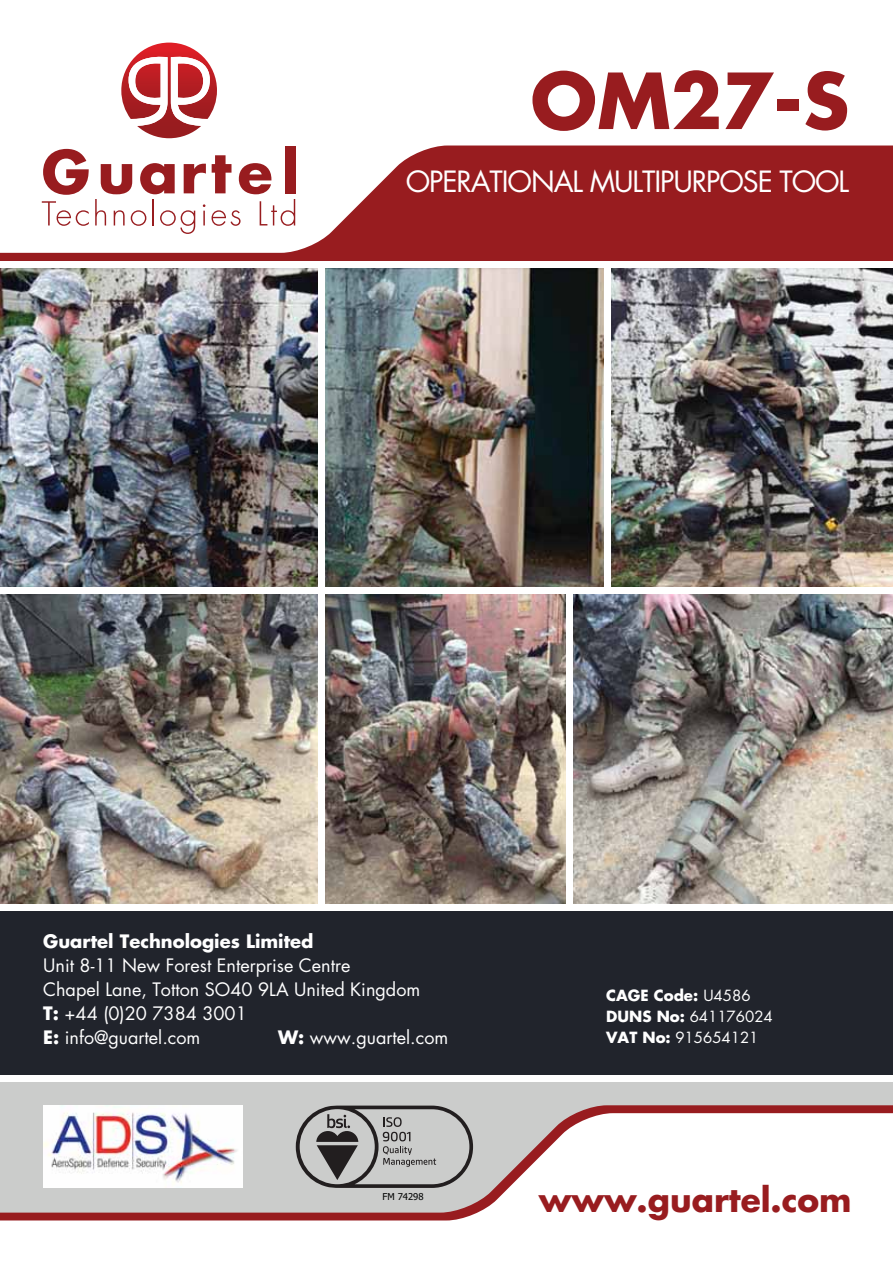
<style>
.page{position:relative;width:893px;height:1263px;background:#fff}
.page>*{position:absolute;margin:0;border:0;box-sizing:border-box;transform-origin:0 0}
.t1{font:700 75px "Futura";color:#981c1f}
.t2{font:700 32.7px "Futura";color:#981c1f}
.t3{font:28.5px "Futura";letter-spacing:-.04em;color:#fff}
.t4{font:18px/24px "Futura";color:#fff}
.t5{font:700 18px "Futura";color:#fff}
.t6{font:15px/21px "Futura";color:#fff}
.t7{font:9.45px "Tahoma";color:#020303}
.s1{font-weight:700}
</style>
<div class="page">
<svg style="left:0;top:146px;width:893px;height:115px;fill:#981c1f"></svg>
<img style="left:0;top:268px;width:893px;height:636px">
<svg style="left:0;top:1212px;width:479px;height:8px;fill:#981c1f"></svg>
<svg style="left:0;top:1082px;width:893px;height:130px;fill:#cbcccb"></svg>
<svg style="left:42px;top:201px;width:47px;height:25px"></svg>
<svg style="left:43px;top:149px;width:46px;height:46px"></svg>
<svg style="left:95px;top:163px;width:111px;height:71px"></svg>
<svg style="left:212px;top:155px;width:83px;height:71px"></svg>
<div style="left:285px;top:146px;width:10px;height:47px;background:#981c1f"></div>
<svg style="left:121px;top:43px;width:96px;height:95px"></svg>
<div style="left:0;top:587px;width:893px;height:7px;background:#fff"></div>
<div style="left:318px;top:262px;width:7px;height:646px;background:#fff"></div>
<div style="left:566px;top:591px;width:7px;height:317px;background:#fff"></div>
<div style="left:604px;top:263px;width:7px;height:329px;background:#fff"></div>
<div style="left:0;top:908px;width:893px;height:169px;background:#21242c"></div>
<div style="left:0;top:1075px;width:893px;height:7px;background:#fff"></div>
<div style="left:0;top:904px;width:893px;height:7px;background:#fff"></div>
<img style="left:44px;top:1105px;width:199px;height:83px">
<svg style="left:296px;top:1105px;width:177px;height:83px"></svg>
<h1 class="t1" style="left:530px;top:67px;width:320px">OM27-S</h1>
<h3 class="t3" style="left:406px;top:168px;width:445px">OPERATIONAL MULTIPURPOSE TOOL</h3>
<p class="t5" style="left:43px;top:933px;width:272px">Guartel Technologies Limited</p>
<p class="t4" style="left:43px;top:954px;width:378px">Unit 8-11 New Forest Enterprise Centre<br>Chapel Lane, Totton SO40 9LA United Kingdom<br><span class="s1">T:</span> +44 (0)20 7384 3001<br><span class="s1">E:</span> info@guartel.com</p>
<p class="t4" style="left:278px;top:1026px;width:172px"><span class="s1">W:</span> www.guartel.com</p>
<p class="t7" style="left:382px;top:1191px;width:43px">FM 74298</p>
<p class="t6" style="left:606px;top:987px;width:168px"><span class="s1">CAGE Code:</span> U4586<br><span class="s1">DUNS No:</span> 641176024<br><span class="s1">VAT No:</span> 915654121</p>
<h2 class="t2" style="left:539px;top:1185px;width:314px">www.guartel.com</h2>
</div>
